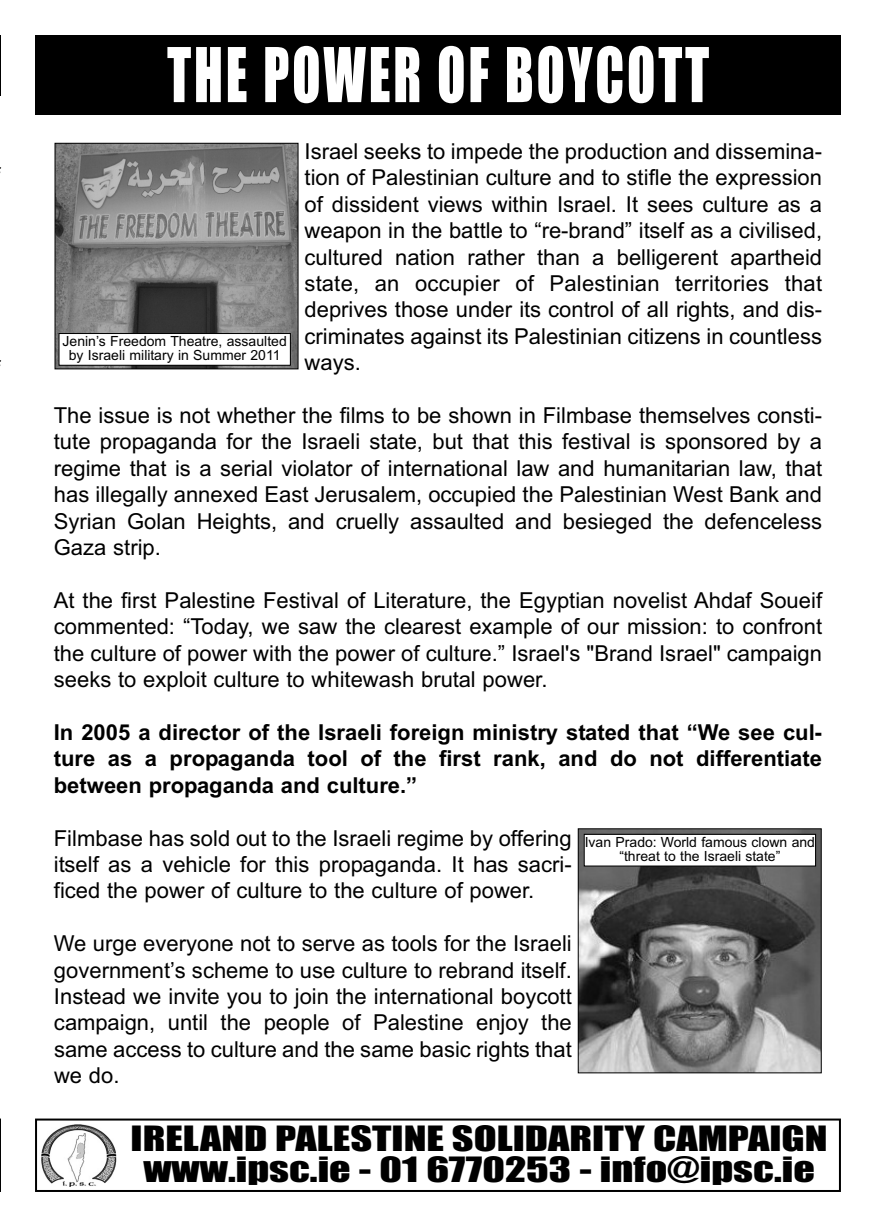
<style>
.page{position:relative;width:876px;height:1227px;background:#fff}
.page>*{position:absolute;margin:0;border:0;box-sizing:border-box;transform-origin:0 0}
.t1{font:69.6px "Impact";letter-spacing:.055em;color:#fff;scale:.75 1}
.t2{font:32.2px/31.8px "Impact";color:#000;text-align:center;scale:1.31 1}
.t3{font:22px/26.4px "Arial";color:#000;text-align:justify}
.t4{font:700 22px/26.4px "Arial";color:#000;text-align:justify}
.t5{font:14px/14px "Arial";color:#000;text-align:center}
</style>
<div class="page">
<svg style="left:0;top:1118px;width:1px;height:74px"></svg>
<div style="left:35px;top:1118px;width:805px;height:74px;border:2px solid #000"></div>
<img style="left:41px;top:1124px;width:75px;height:62px">
<hr style="left:0;top:35px;width:1px;height:61px;background:#000">
<div style="left:35px;top:35px;width:805px;height:79px;background:#000"></div>
<img style="left:56px;top:145px;width:240px;height:222px">
<div style="left:54px;top:143px;width:244px;height:226px;border:1px solid #000"></div>
<div style="left:59px;top:334px;width:231px;height:31px;background:#fff"></div>
<div style="left:58px;top:333px;width:233px;height:33px;border:1px solid #000"></div>
<img style="left:579px;top:830px;width:240px;height:241px">
<div style="left:577px;top:828px;width:244px;height:245px;border:1px solid #000"></div>
<div style="left:584px;top:834px;width:230px;height:31px;background:#fff"></div>
<div style="left:583px;top:833px;width:232px;height:33px;border:1px solid #000"></div>
<h1 class="t1" style="left:167px;top:37px;width:723px">THE POWER OF BOYCOTT</h1>
<p class="t3" style="left:304px;top:138px;width:519px">Israel seeks to impede the production and dissemina&shy;tion of Palestinian culture and to stifle the expression of dissident views within Israel. It sees culture as a weapon in the battle to “re-brand” itself as a civilised, cultured nation rather than a belligerent apartheid state, an occupier of Palestinian territories that deprives those under its control of all rights, and dis&shy;criminates against its Palestinian citizens in countless ways.</p>
<p class="t3" style="left:54px;top:402px;width:769px">The issue is not whether the films to be shown in Filmbase themselves consti&shy;tute propaganda for the Israeli state, but that this festival is sponsored by a regime that is a serial violator of international law and humanitarian law, that has illegally annexed East Jerusalem, occupied the Palestinian West Bank and Syrian Golan Heights, and cruelly assaulted and besieged the defenceless Gaza strip.</p>
<p class="t3" style="left:54px;top:587px;width:769px">At the first Palestine Festival of Literature, the Egyptian novelist Ahdaf Soueif commented: “Today, we saw the clearest example of our mission: to confront the culture of power with the power of culture.” Israel's "Brand Israel" campaign seeks to exploit culture to whitewash brutal power.</p>
<p class="t4" style="left:54px;top:719px;width:769px">In 2005 a director of the Israeli foreign ministry stated that “We see cul&shy;ture as a propaganda tool of the first rank, and do not differentiate between propaganda and culture.”</p>
<p class="t3" style="left:54px;top:824px;width:519px">Filmbase has sold out to the Israeli regime by offering itself as a vehicle for this propaganda. It has sacri&shy;ficed the power of culture to the culture of power.</p>
<p class="t3" style="left:54px;top:930px;width:519px">We urge everyone not to serve as tools for the Israeli government’s scheme to use culture to rebrand itself.<br>Instead we invite you to join the international boycott campaign, until the people of Palestine enjoy the same access to culture and the same basic rights that we do.</p>
<p class="t5" style="left:63px;top:334px;width:225px">Jenin’s Freedom Theatre, assaulted by Israeli military in Summer 2011</p>
<p class="t5" style="left:584px;top:835px;width:232px">Ivan Prado: World famous clown and “threat to the Israeli state”</p>
<h2 class="t2" style="left:130px;top:1123px;width:533px">IRELAND PALESTINE SOLIDARITY CAMPAIGN www.ipsc.ie - 01 6770253 - info@ipsc.ie</h2>
</div>
